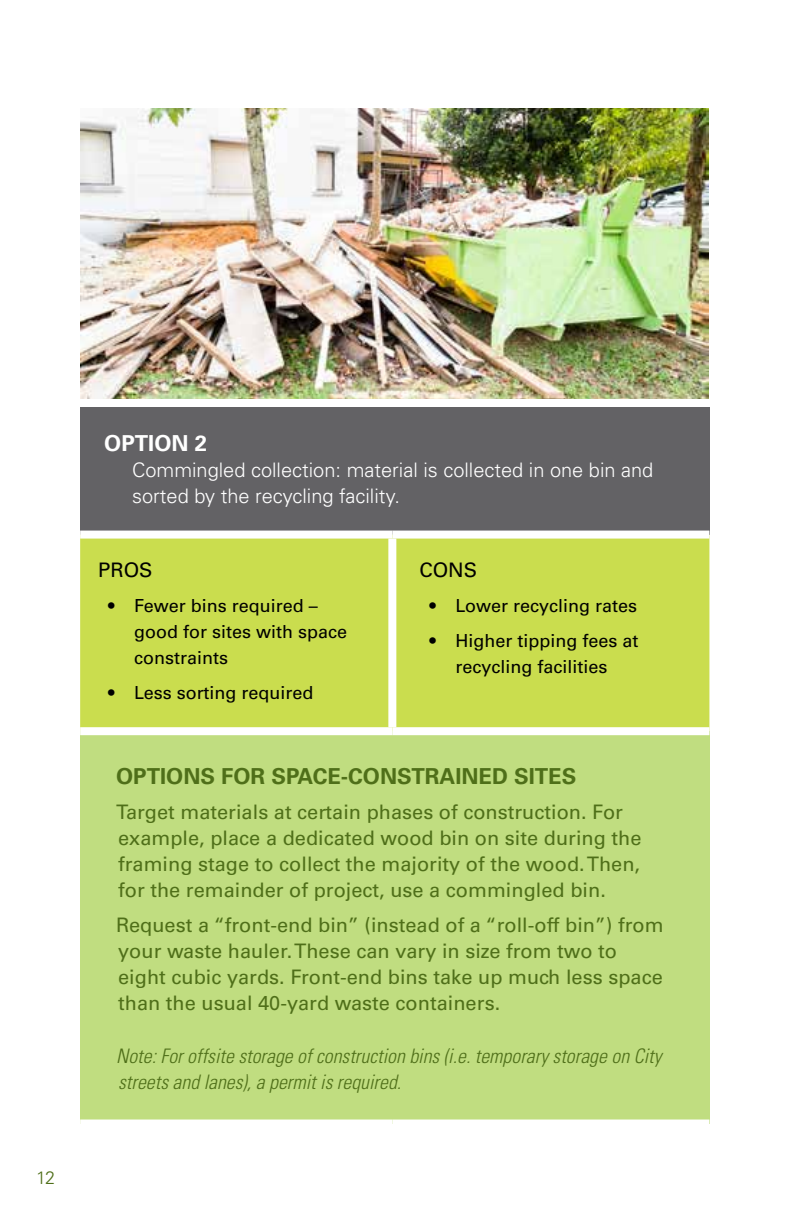
<style>
.page{position:relative;width:792px;height:1224px;background:#fff}
.page>*{position:absolute;margin:0;border:0;box-sizing:border-box;transform-origin:0 0}
.t1{font:700 22px "Univers";color:#4f6f19}
.t2{font:700 22px "Univers";color:#fff}
.t3{font:20px/26px "Univers";color:#4f6f19}
.t4{font:italic 300 condensed 20px/26px "Univers";color:#4f6f19}
.t5{font:300 20px/26px "Univers";color:#fff}
.t6{font:20px "Univers";color:#000}
.t7{font:18px/26px "Univers";color:#000}
.t8{font:300 18px "Univers";color:#4f6f19}
</style>
<div class="page">
<div style="left:80px;top:408px;width:629px;height:127px;background:#636265"></div>
<div style="left:80px;top:539px;width:629px;height:188px;background:#cadd4e"></div>
<div style="left:80px;top:731px;width:629px;height:393px;background:#c0dd80"></div>
<div style="left:80px;top:531px;width:312px;height:8px;background:#fff"></div>
<div style="left:392px;top:531px;width:317px;height:8px;background:#fff"></div>
<div style="left:80px;top:727px;width:312px;height:8px;background:#fff"></div>
<div style="left:392px;top:727px;width:317px;height:8px;background:#fff"></div>
<div style="left:80px;top:1120px;width:312px;height:8px;background:#fff"></div>
<div style="left:392px;top:1120px;width:317px;height:8px;background:#fff"></div>
<div style="left:388px;top:539px;width:8px;height:188px;background:#fff"></div>
<img style="left:81px;top:108px;width:628px;height:291px">
<p class="t8" style="left:36px;top:1167px;width:21px">12</p>
<p class="t2" style="left:104px;top:431px;width:104px">OPTION 2</p>
<p class="t5" style="left:132px;top:457px;width:523px">Commingled collection: material is collected in one bin and sorted by the recycling facility.</p>
<p class="t6" style="left:98px;top:558px;width:56px">PROS</p>
<p class="t7" style="left:134px;top:593px;width:215px;text-indent:-26px">• Fewer bins required – good for sites with space constraints</p>
<p class="t7" style="left:108px;top:680px;width:207px">• Less sorting required</p>
<p class="t6" style="left:419px;top:558px;width:59px">CONS</p>
<p class="t7" style="left:429px;top:593px;width:209px">• Lower recycling rates</p>
<p class="t7" style="left:429px;top:628px;width:211px;text-align:center">• Higher tipping fees at recycling facilities</p>
<p class="t1" style="left:116px;top:763px;width:462px">OPTIONS FOR SPACE-CONSTRAINED SITES</p>
<p class="t3" style="left:116px;top:799px;width:527px">Target materials at certain phases of construction. For example, place a dedicated wood bin on site during the framing stage to collect the majority of the wood. Then, for the remainder of project, use a commingled bin.</p>
<p class="t3" style="left:116px;top:912px;width:549px">Request a “front-end bin” (instead of a “roll-off bin”) from your waste hauler. These can vary in size from two to eight cubic yards. Front-end bins take up much less space than the usual 40-yard waste containers.</p>
<p class="t4" style="left:116px;top:1043px;width:547px">Note: For offsite storage of construction bins (i.e. temporary storage on City streets and lanes), a permit is required.</p>
</div>
